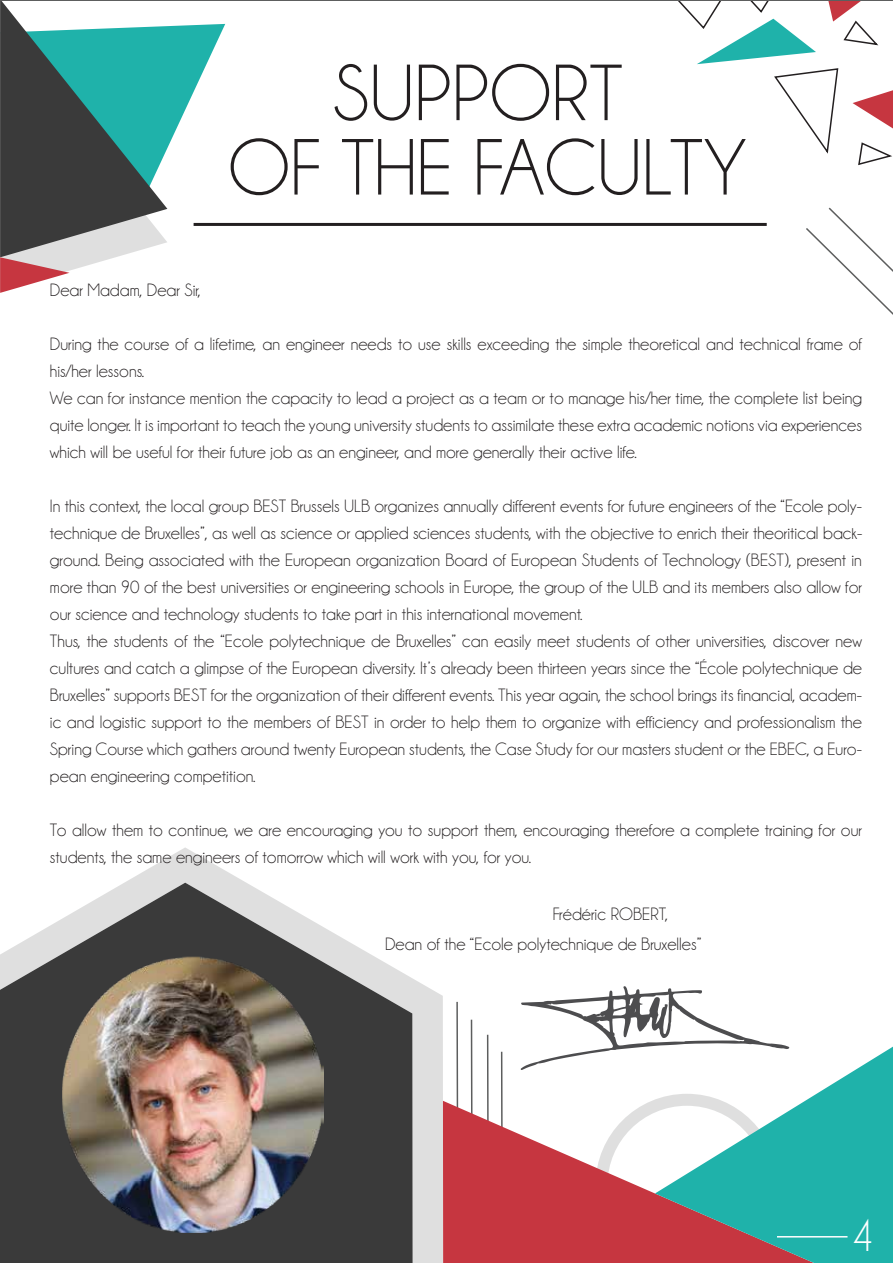
<style>
.page{position:relative;width:893px;height:1263px;background:#fff}
.page>*{position:absolute;margin:0;border:0;box-sizing:border-box;transform-origin:0 0}
.t1{font:80.4px/74.4px "Champagne&Limousines";color:#231f20;text-align:center}
.t2{font:45px "Champagne&Limousines";color:#fff}
.t3{font:18px/27px "Champagne&Limousines";color:#231f20}
</style>
<div class="page">
<svg style="left:456px;top:1001px;width:3px;height:100px"></svg>
<svg style="left:486px;top:1034px;width:3px;height:67px"></svg>
<svg style="left:470px;top:1019px;width:3px;height:82px"></svg>
<svg style="left:500px;top:1051px;width:3px;height:50px"></svg>
<svg style="left:0;top:1px;width:225px;height:292px"></svg>
<svg style="left:806px;top:207px;width:87px;height:108px"></svg>
<hr style="left:194px;top:223px;width:573px;height:3px;background:#231f20">
<svg style="left:124px;top:847px;width:319px;height:416px"></svg>
<svg style="left:0;top:883px;width:413px;height:380px;background:#6f6f6f"></svg>
<svg style="left:443px;top:1101px;width:212px;height:162px;fill:#c63640"></svg>
<svg style="left:655px;top:1046px;width:238px;height:217px;fill:#1fb2aa"></svg>
<svg style="left:678px;top:1px;width:215px;height:165px"></svg>
<img style="left:62px;top:956px;width:262px;height:276px">
<svg style="left:520px;top:986px;width:269px;height:84px"></svg>
<hr style="left:777px;top:1236px;width:70px;height:1px;background:#fff">
<hr style="left:0;top:0;width:893px;height:1px;background:#5d5e5e">
<h1 class="t1" style="left:228px;top:57px;width:520px">SUPPORT<br>OF THE FACULTY</h1>
<p class="t3" style="left:50px;top:276px;width:152px">Dear Madam, Dear Sir,</p>
<p class="t3" style="left:50px;top:330px;width:814px">During the course of a lifetime, an engineer needs to use skills exceeding the simple theoretical and technical frame of his/her lessons.<br>We can for instance mention the capacity to lead a project as a team or to manage his/her time, the complete list being quite longer. It is important to teach the young university students to assimilate these extra academic notions via experiences which will be useful for their future job as an engineer, and more generally their active life.</p>
<p class="t3" style="left:50px;top:492px;width:814px">In this context, the local group BEST Brussels ULB organizes annually different events for future engineers of the “Ecole poly&shy;technique de Bruxelles”, as well as science or applied sciences students, with the objective to enrich their theoritical back&shy;ground. Being associated with the European organization Board of European Students of Technology (BEST), present in more than 90 of the best universities or engineering schools in Europe, the group of the ULB and its members also allow for our science and technology students to take part in this international movement.<br>Thus, the students of the “Ecole polytechnique de Bruxelles” can easily meet students of other universities, discover new cultures and catch a glimpse of the European diversity. It’s already been thirteen years since the “École polytechnique de Bruxelles” supports BEST for the organization of their different events. This year again, the school brings its financial, academ&shy;ic and logistic support to the members of BEST in order to help them to organize with efficiency and professionalism the Spring Course which gathers around twenty European students, the Case Study for our masters student or the EBEC, a Euro&shy;pean engineering competition.</p>
<p class="t3" style="left:50px;top:816px;width:813px">To allow them to continue, we are encouraging you to support them, encouraging therefore a complete training for our students, the same engineers of tomorrow which will work with you, for you.</p>
<p class="t3" style="left:385px;top:899px;width:318px;line-height:30px;text-indent:168px">Frédéric ROBERT,<br>Dean of the “Ecole polytechnique de Bruxelles”</p>
<h2 class="t2" style="left:851px;top:1213px;width:25px">4</h2>
</div>
